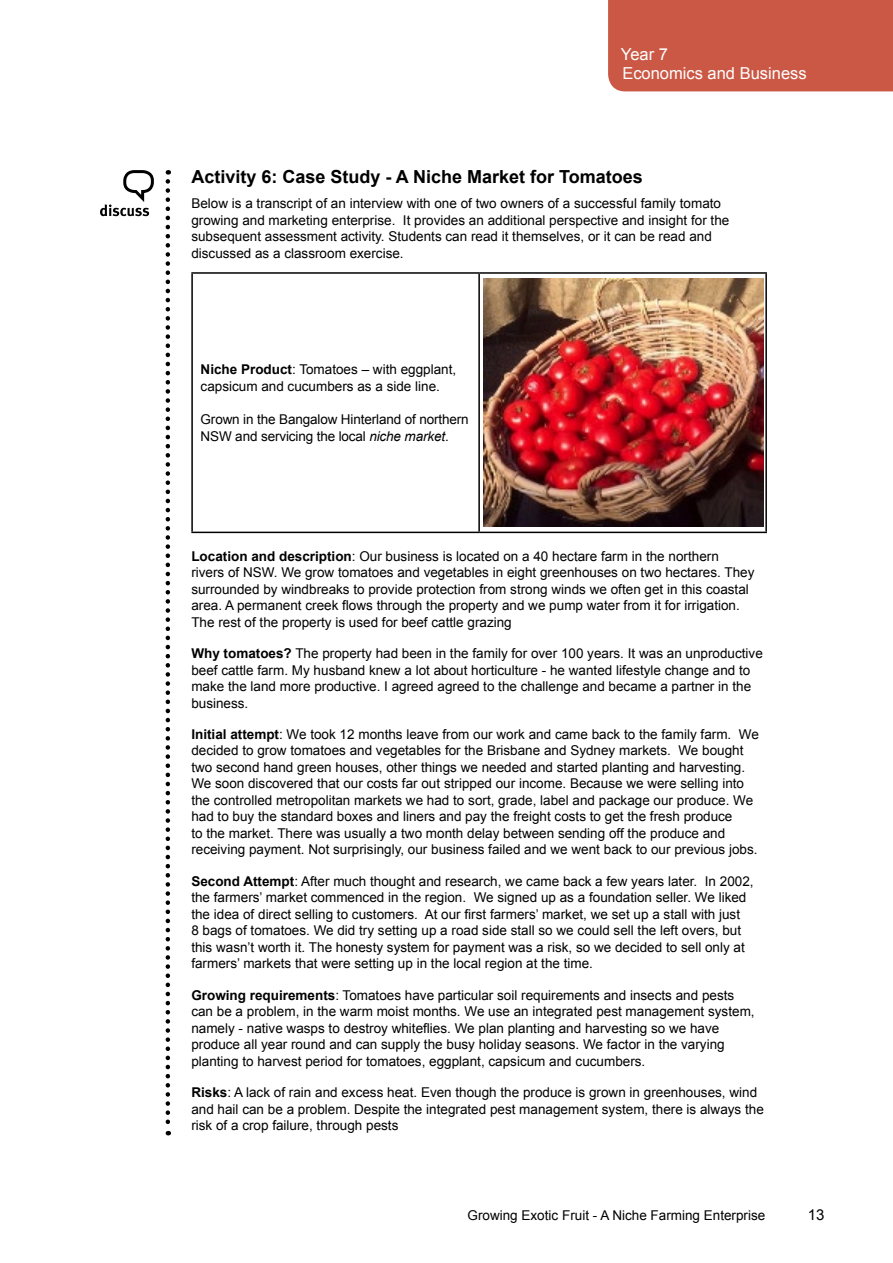
<style>
.page{position:relative;width:893px;height:1263px;background:#fff}
.page>*{position:absolute;margin:0;border:0;box-sizing:border-box;transform-origin:0 0}
.Heading_L1{font:700 18px "Arial";color:#000}
.t1{font:16.5px/18.9px "Arial";color:#fff}
.t2{font:15px "Arial";color:#000}
.Body{font:13.5px/16.5px "Arial";color:#000}
.s1{font-weight:700}
.s2{font-style:italic}
</style>
<div class="page">
<div style="left:608px;top:0;width:285px;height:91px;background:#cb5845"></div>
<svg style="left:166px;top:181px;width:4px;height:954px"></svg>
<svg style="left:100px;top:170px;width:54px;height:46px"></svg>
<hr style="left:191px;top:272px;width:288px;height:2px;background:#000">
<hr style="left:191px;top:274px;width:2px;height:258px;background:#000">
<hr style="left:479px;top:272px;width:288px;height:2px;background:#000">
<hr style="left:478px;top:274px;width:2px;height:258px;background:#000">
<hr style="left:765px;top:274px;width:2px;height:258px;background:#000">
<hr style="left:191px;top:532px;width:288px;height:1px;background:#000">
<hr style="left:479px;top:532px;width:288px;height:1px;background:#000">
<img style="left:483px;top:278px;width:280px;height:249px">
<p class="t1" style="left:621px;top:45px;width:187px">Year 7<br>Economics and Business</p>
<p class="Heading_L1" style="left:191px;top:165px;width:453px">Activity 6: Case Study - A Niche Market for Tomatoes</p>
<p class="Body" style="left:191px;top:195px;width:540px">Below is a transcript of an interview with one of two owners of a successful family tomato growing and marketing enterprise. It provides an additional perspective and insight for the subsequent assessment activity. Students can read it themselves, or it can be read and discussed as a classroom exercise.</p>
<p class="Body" style="left:201px;top:361px;width:257px"><span class="s1">Niche Product</span>: Tomatoes – with eggplant, capsicum and cucumbers as a side line.</p>
<p class="Body" style="left:201px;top:411px;width:270px">Grown in the Bangalow Hinterland of northern<br>NSW and servicing the local <span class="s2">niche market</span>.</p>
<p class="Body" style="left:191px;top:548px;width:565px"><span class="s1">Location and description</span>: Our business is located on a 40 hectare farm in the northern rivers of NSW. We grow tomatoes and vegetables in eight greenhouses on two hectares. They surrounded by windbreaks to provide protection from strong winds we often get in this coastal area. A permanent creek flows through the property and we pump water from it for irrigation.<br>The rest of the property is used for beef cattle grazing</p>
<p class="Body" style="left:191px;top:645px;width:573px"><span class="s1">Why tomatoes?</span> The property had been in the family for over 100 years. It was an unproductive beef cattle farm. My husband knew a lot about horticulture - he wanted lifestyle change and to make the land more productive. I agreed agreed to the challenge and became a partner in the business.</p>
<p class="Body" style="left:191px;top:726px;width:569px"><span class="s1">Initial attempt</span>: We took 12 months leave from our work and came back to the family farm. We decided to grow tomatoes and vegetables for the Brisbane and Sydney markets. We bought two second hand green houses, other things we needed and started planting and harvesting.<br>We soon discovered that our costs far out stripped our income. Because we were selling into the controlled metropolitan markets we had to sort, grade, label and package our produce. We had to buy the standard boxes and liners and pay the freight costs to get the fresh produce<br>to the market. There was usually a two month delay between sending off the produce and receiving payment. Not surprisingly, our business failed and we went back to our previous jobs.</p>
<p class="Body" style="left:191px;top:873px;width:564px"><span class="s1">Second Attempt</span>: After much thought and research, we came back a few years later. In 2002, the farmers’ market commenced in the region. We signed up as a foundation seller. We liked the idea of direct selling to customers. At our first farmers’ market, we set up a stall with just<br>8 bags of tomatoes. We did try setting up a road side stall so we could sell the left overs, but this wasn’t worth it. The honesty system for payment was a risk, so we decided to sell only at farmers’ markets that were setting up in the local region at the time.</p>
<p class="Body" style="left:191px;top:987px;width:565px"><span class="s1">Growing requirements</span>: Tomatoes have particular soil requirements and insects and pests can be a problem, in the warm moist months. We use an integrated pest management system, namely - native wasps to destroy whiteflies. We plan planting and harvesting so we have produce all year round and can supply the busy holiday seasons. We factor in the varying planting to harvest period for tomatoes, eggplant, capsicum and cucumbers.</p>
<p class="Body" style="left:191px;top:1084px;width:574px"><span class="s1">Risks</span>: A lack of rain and excess heat. Even though the produce is grown in greenhouses, wind and hail can be a problem. Despite the integrated pest management system, there is always the risk of a crop failure, through pests</p>
<p class="Body" style="left:468px;top:1207px;width:299px">Growing Exotic Fruit - A Niche Farming Enterprise</p>
<p class="t2" style="left:808px;top:1205px;width:18px">13</p>
</div>
